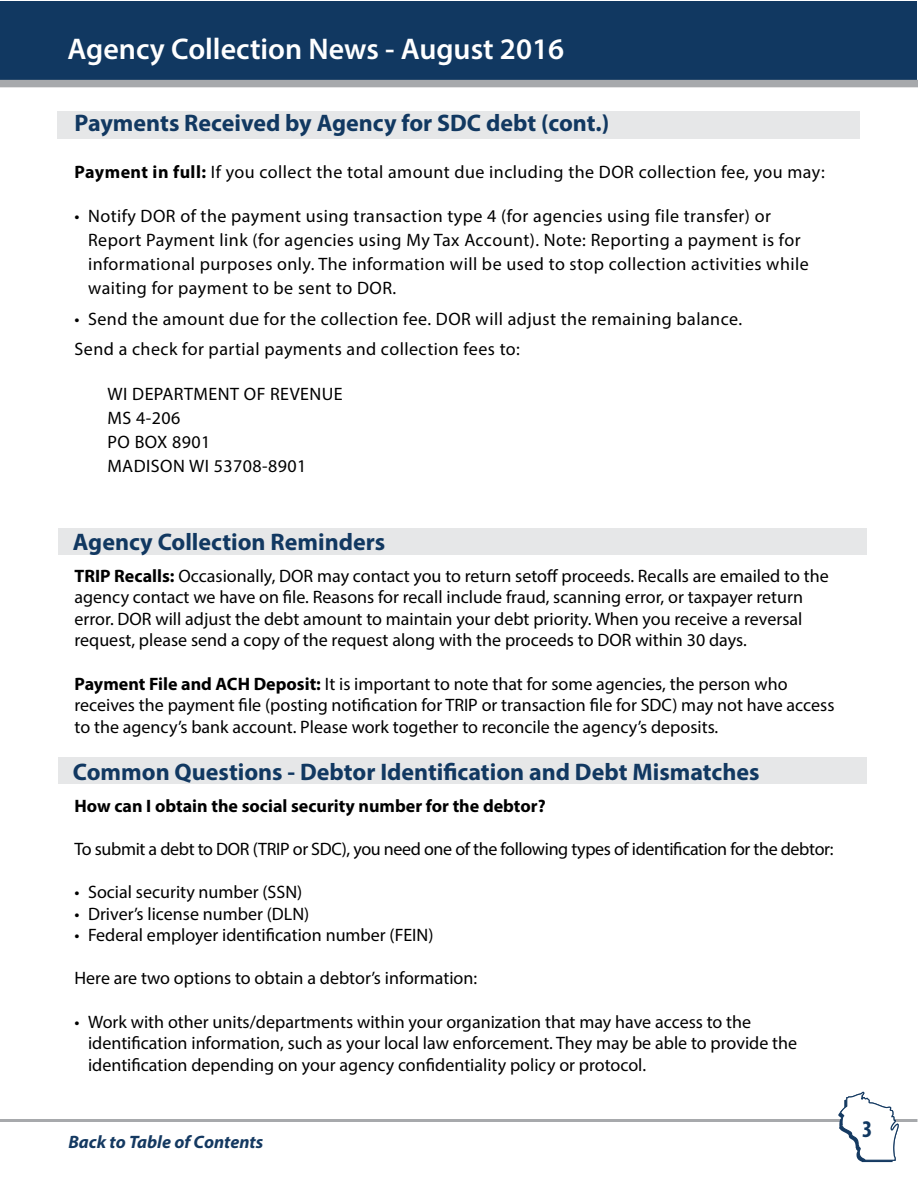
<style>
.page{position:relative;width:918px;height:1188px;background:#fff}
.page>*{position:absolute;margin:0;border:0;box-sizing:border-box;transform-origin:0 0}
.t1{font:600 30px "Myriad Pro";color:#fff}
.t2{font:700 24px "Myriad Pro";color:#113861}
.t3{font:700 condensed 24px "Myriad Pro";color:#113861}
.t4{font:18px/21.6px "Myriad Pro";color:#000}
.t5{font:18px/24px "Myriad Pro";letter-spacing:.025em;color:#000}
.t6{font:18px "Myriad Pro";letter-spacing:-.02em;color:#000}
.t7{font:700 18px "Myriad Pro";color:#000}
.t8{font:italic 700 18px "Myriad Pro";color:#143961}
.s1{font-weight:700}
</style>
<div class="page">
<div style="left:0;top:1px;width:917px;height:86px;background:#113861"></div>
<div style="left:0;top:80px;width:918px;height:7px;background:#a7a9ac"></div>
<hr style="left:0;top:1119px;width:917px;height:3px;background:#a7a9ac">
<svg style="left:838px;top:1091px;width:61px;height:71px"></svg>
<div style="left:58px;top:111px;width:802px;height:28px;background:#e6e7e8"></div>
<div style="left:58px;top:758px;width:809px;height:26px;background:#e6e7e8"></div>
<div style="left:58px;top:528px;width:809px;height:27px;background:#e6e7e8"></div>
<h1 class="t1" style="left:68px;top:30px;width:498px">Agency Collection News - August 2016</h1>
<h2 class="t2" style="left:75px;top:107px;width:536px">Payments Received by Agency for SDC debt (cont.)</h2>
<p class="t5" style="left:75px;top:159px;width:752px"><span class="s1">Payment in full:</span> If you collect the total amount due including the DOR collection fee, you may:</p>
<p class="t5" style="left:88px;top:204px;width:722px;text-indent:-14px">• Notify DOR of the payment using transaction type 4 (for agencies using file transfer) or Report Payment link (for agencies using My Tax Account). Note: Reporting a payment is for informational purposes only. The information will be used to stop collection activities while waiting for payment to be sent to DOR.</p>
<p class="t5" style="left:75px;top:303px;width:669px;line-height:30.8px">• Send the amount due for the collection fee. DOR will adjust the remaining balance.<br>Send a check for partial payments and collection fees to:</p>
<p class="t5" style="left:108px;top:381px;width:237px">WI DEPARTMENT OF REVENUE<br>MS 4-206<br>PO BOX 8901<br>MADISON WI 53708-8901</p>
<h2 class="t2" style="left:73px;top:527px;width:314px">Agency Collection Reminders</h2>
<p class="t4" style="left:75px;top:565px;width:756px"><span class="s1">TRIP Recalls:</span> Occasionally, DOR may contact you to return setoff proceeds. Recalls are emailed to the agency contact we have on file. Reasons for recall include fraud, scanning error, or taxpayer return error. DOR will adjust the debt amount to maintain your debt priority. When you receive a reversal request, please send a copy of the request along with the proceeds to DOR within 30 days.</p>
<p class="t4" style="left:75px;top:673px;width:761px"><span class="s1">Payment File and ACH Deposit:</span> It is important to note that for some agencies, the person who receives the payment file (posting notification for TRIP or transaction file for SDC) may not have access to the agency’s bank account. Please work together to reconcile the agency’s deposits.</p>
<h2 class="t2" style="left:73px;top:756px;width:688px">Common Questions - Debtor Identification and Debt Mismatches</h2>
<p class="t7" style="left:75px;top:794px;width:473px">How can I obtain the social security number for the debtor?</p>
<p class="t6" style="left:75px;top:838px;width:761px">To submit a debt to DOR (TRIP or SDC), you need one of the following types of identification for the debtor:</p>
<p class="t4" style="left:75px;top:881px;width:229px">• Social security number (SSN)</p>
<p class="t4" style="left:75px;top:902px;width:236px">• Driver’s license number (DLN)</p>
<p class="t4" style="left:75px;top:924px;width:361px">• Federal employer identification number (FEIN)</p>
<p class="t4" style="left:75px;top:967px;width:404px">Here are two options to obtain a debtor’s information:</p>
<p class="t4" style="left:88px;top:1010px;width:711px;text-indent:-14px">• Work with other units/departments within your organization that may have access to the identification information, such as your local law enforcement. They may be able to provide the identification depending on your agency confidentiality policy or protocol.</p>
<p class="t8" style="left:68px;top:1130px;width:196px">Back to Table of Contents</p>
<h2 class="t3" style="left:862px;top:1114px;width:12px">3</h2>
</div>
